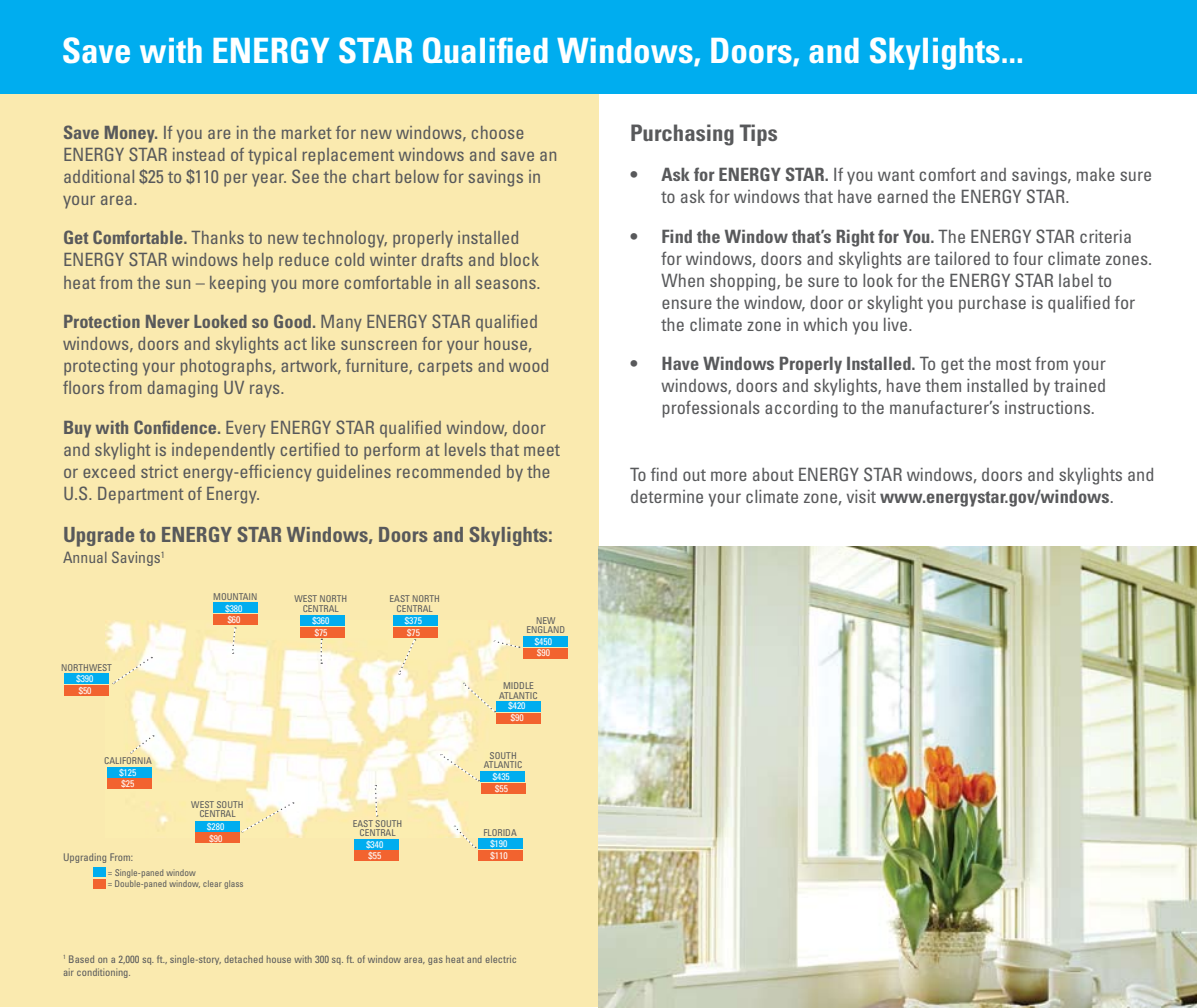
<style>
.page{position:relative;width:1197px;height:1008px;background:#fff}
.page>*{position:absolute;margin:0;border:0;box-sizing:border-box;transform-origin:0 0}
.t1{font:700 condensed 35px "Univers";color:#fff}
.t2{font:700 condensed 22.75px "Univers";color:#58595b}
.t3{font:700 condensed 21px "Univers";color:#58595b}
.t4{font:condensed 18.38px/22.1px "Univers";color:#58595b}
.t5{font:condensed 15.75px "Univers";color:#58595b}
.t6{font:condensed 10.67px "Univers";color:#58595b}
.t7{font:condensed 10.5px/12.6px "Univers";color:#58595b}
.t8{font:condensed 9.62px/11.7px "Univers";color:#fff}
.t9{font:condensed 9.45px/9.5px "Univers";color:#58595b;text-align:center}
.t10{font:condensed 9.28px/11.4px "Univers";color:#58595b}
.s1{font-weight:700}
</style>
<div class="page">
<div style="left:0;top:90px;width:598px;height:917px;background:#faeaaf"></div>
<div style="left:213px;top:603px;width:45px;height:10px;background:#00adef"></div>
<div style="left:354px;top:851px;width:45px;height:10px;background:#f2632f"></div>
<div style="left:478px;top:850px;width:45px;height:11px;background:#f2632f"></div>
<div style="left:523px;top:636px;width:44px;height:11px;background:#00adef"></div>
<div style="left:523px;top:648px;width:45px;height:10px;background:#f2632f"></div>
<img style="left:105px;top:621px;width:404px;height:217px">
<div style="left:0;top:0;width:1197px;height:94px;background:#00adef"></div>
<img style="left:598px;top:547px;width:599px;height:461px">
<div style="left:213px;top:615px;width:45px;height:10px;background:#f2632f"></div>
<div style="left:300px;top:615px;width:45px;height:11px;background:#00adef"></div>
<div style="left:300px;top:627px;width:45px;height:10px;background:#f2632f"></div>
<div style="left:393px;top:615px;width:44px;height:11px;background:#00adef"></div>
<div style="left:393px;top:627px;width:45px;height:10px;background:#f2632f"></div>
<div style="left:64px;top:673px;width:45px;height:11px;background:#00adef"></div>
<div style="left:64px;top:685px;width:45px;height:10px;background:#f2632f"></div>
<div style="left:107px;top:767px;width:45px;height:10px;background:#00adef"></div>
<div style="left:107px;top:779px;width:45px;height:10px;background:#f2632f"></div>
<div style="left:195px;top:821px;width:45px;height:10px;background:#00adef"></div>
<div style="left:195px;top:833px;width:45px;height:10px;background:#f2632f"></div>
<div style="left:354px;top:839px;width:45px;height:10px;background:#00adef"></div>
<div style="left:478px;top:839px;width:45px;height:10px;background:#00adef"></div>
<div style="left:481px;top:771px;width:44px;height:11px;background:#00adef"></div>
<div style="left:481px;top:783px;width:45px;height:10px;background:#f2632f"></div>
<div style="left:496px;top:701px;width:45px;height:10px;background:#00adef"></div>
<div style="left:496px;top:713px;width:45px;height:10px;background:#f2632f"></div>
<svg style="left:231px;top:627px;width:5px;height:28px"></svg>
<svg style="left:321px;top:639px;width:1px;height:25px"></svg>
<svg style="left:397px;top:638px;width:19px;height:38px"></svg>
<svg style="left:493px;top:640px;width:27px;height:9px"></svg>
<svg style="left:462px;top:682px;width:34px;height:31px"></svg>
<svg style="left:439px;top:753px;width:41px;height:29px"></svg>
<svg style="left:453px;top:824px;width:24px;height:25px"></svg>
<svg style="left:374px;top:784px;width:4px;height:33px"></svg>
<svg style="left:240px;top:801px;width:55px;height:33px"></svg>
<svg style="left:129px;top:734px;width:26px;height:21px"></svg>
<svg style="left:111px;top:656px;width:42px;height:29px"></svg>
<div style="left:94px;top:867px;width:12px;height:10px;background:#00adef"></div>
<div style="left:94px;top:879px;width:12px;height:9px;background:#f2632f"></div>
<p class="t1" style="left:62px;top:29px;width:964px">Save with ENERGY STAR Qualified Windows, Doors, and Skylights...</p>
<p class="t4" style="left:63px;top:121px;width:496px"><span class="s1">Save Money.</span> If you are in the market for new windows, choose ENERGY STAR instead of typical replacement windows and save an additional $25 to $110 per year. See the chart below for savings in your area.</p>
<p class="t4" style="left:63px;top:226px;width:479px"><span class="s1">Get Comfortable.</span> Thanks to new technology, properly installed<br>ENERGY STAR windows help reduce cold winter drafts and block heat from the sun – keeping you more comfortable in all seasons.</p>
<p class="t4" style="left:63px;top:310px;width:488px"><span class="s1">Protection Never Looked so Good.</span> Many ENERGY STAR qualified windows, doors and skylights act like sunscreen for your house, protecting your photographs, artwork, furniture, carpets and wood floors from damaging UV rays.</p>
<p class="t4" style="left:63px;top:416px;width:499px"><span class="s1">Buy with Confidence.</span> Every ENERGY STAR qualified window, door and skylight is independently certified to perform at levels that meet or exceed strict energy-efficiency guidelines recommended by the U.S. Department of Energy.</p>
<p class="t3" style="left:63px;top:522px;width:491px">Upgrade to ENERGY STAR Windows, Doors and Skylights:</p>
<p class="t5" style="left:63px;top:548px;width:104px">Annual Savings<sup>1</sup></p>
<p class="t9" style="left:213px;top:592px;width:46px">MOUNTAIN</p>
<p class="t9" style="left:61px;top:663px;width:52px">NORTHWEST</p>
<p class="t8" style="left:76px;top:673px;width:19px">$390 $50</p>
<p class="t9" style="left:104px;top:755px;width:49px">CALIFORNIA</p>
<p class="t8" style="left:119px;top:766px;width:19px">$125 $25</p>
<p class="t8" style="left:225px;top:602px;width:19px">$380 $60</p>
<p class="t9" style="left:191px;top:799px;width:54px">WEST SOUTH<br>CENTRAL</p>
<p class="t8" style="left:207px;top:820px;width:19px;line-height:12.2px">$280 $90</p>
<p class="t6" style="left:63px;top:851px;width:72px">Upgrading From:</p>
<p class="t10" style="left:108px;top:867px;width:137px">= Single-paned window<br>= Double-paned window, clear glass</p>
<p class="t9" style="left:294px;top:594px;width:54px">WEST NORTH<br>CENTRAL</p>
<p class="t9" style="left:390px;top:594px;width:52px">EAST NORTH<br>CENTRAL</p>
<p class="t8" style="left:312px;top:614px;width:19px">$360 $75</p>
<p class="t8" style="left:405px;top:614px;width:19px">$375 $75</p>
<p class="t9" style="left:353px;top:818px;width:51px">EAST SOUTH<br>CENTRAL</p>
<p class="t9" style="left:526px;top:616px;width:40px">NEW<br>ENGLAND</p>
<p class="t8" style="left:535px;top:635px;width:19px">$450 $90</p>
<p class="t9" style="left:499px;top:681px;width:40px">MIDDLE<br>ATLANTIC</p>
<p class="t8" style="left:509px;top:700px;width:19px">$420 $90</p>
<p class="t9" style="left:484px;top:751px;width:40px">SOUTH<br>ATLANTIC</p>
<p class="t8" style="left:493px;top:771px;width:19px">$435 $55</p>
<p class="t9" style="left:483px;top:827px;width:35px">FLORIDA</p>
<p class="t8" style="left:366px;top:838px;width:19px">$340 $55</p>
<p class="t8" style="left:490px;top:838px;width:19px">$190 $110</p>
<p class="t7" style="left:63px;top:953px;width:456px"><sup>1</sup> Based on a 2,000 sq. ft., single-story, detached house with 300 sq. ft. of window area, gas heat and electric air conditioning.</p>
<h3 class="t2" style="left:630px;top:119px;width:149px">Purchasing Tips</h3>
<p class="t4" style="left:662px;top:163px;width:492px;text-indent:-32px"><span class="s1">• Ask for ENERGY STAR.</span> If you want comfort and savings, make sure to ask for windows that have earned the ENERGY STAR.</p>
<p class="t4" style="left:662px;top:224px;width:492px;text-indent:-32px"><span class="s1">• Find the Window that’s Right for You.</span> The ENERGY STAR criteria for windows, doors and skylights are tailored to four climate zones.<br>When shopping, be sure to look for the ENERGY STAR label to ensure the window, door or skylight you purchase is qualified for the climate zone in which you live.</p>
<p class="t4" style="left:662px;top:352px;width:446px;text-align:justify;text-indent:-32px"><span class="s1">• Have Windows Properly Installed.</span> To get the most from your windows, doors and skylights, have them installed by trained professionals according to the manufacturer’s instructions.</p>
<p class="t4" style="left:630px;top:462px;width:526px">To find out more about ENERGY STAR windows, doors and skylights and determine your climate zone, visit <span class="s1">www.energystar.gov/windows</span>.</p>
</div>
